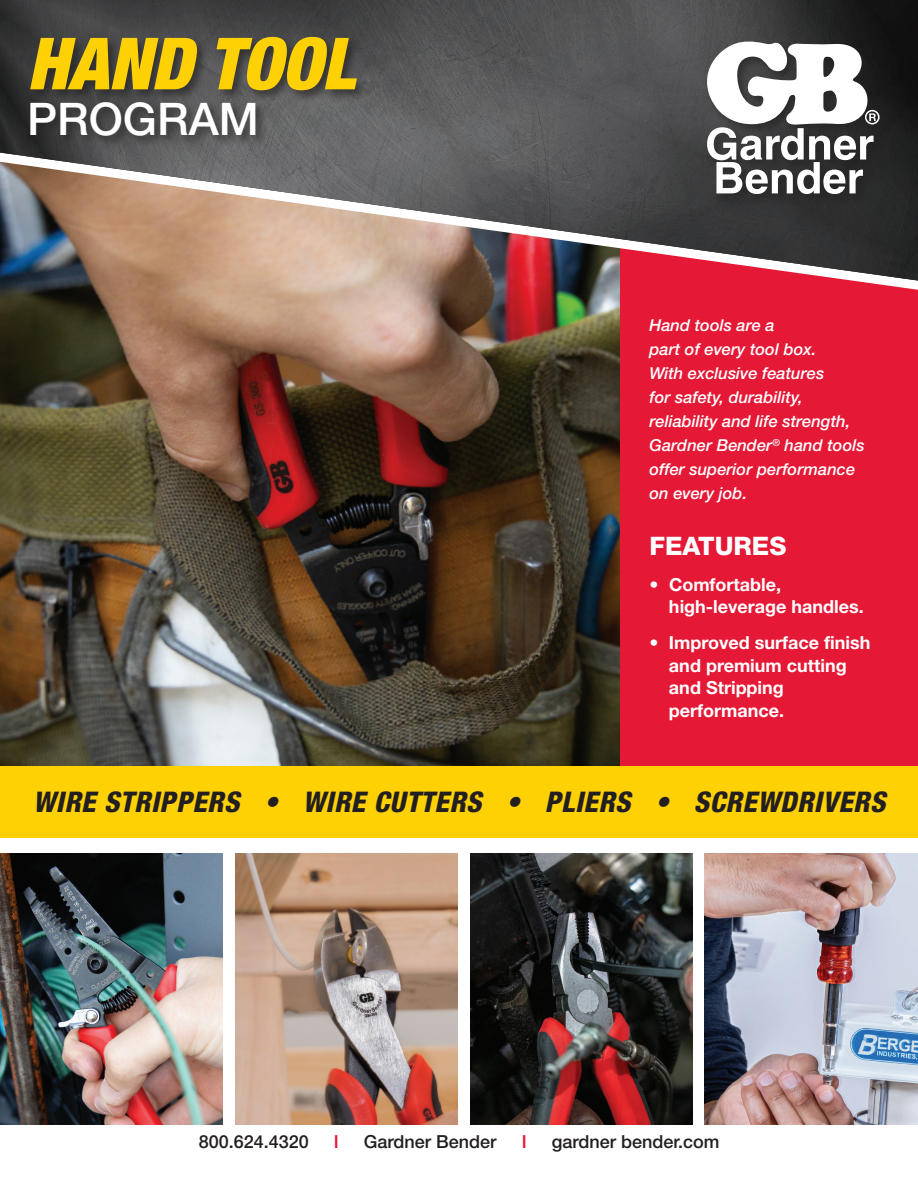
<style>
.page{position:relative;width:918px;height:1188px;background:#fff}
.page>*{position:absolute;margin:0;border:0;box-sizing:border-box;transform-origin:0 0}
.t1{font:italic 900 condensed 72px "Helvetica Neue LT Pro";color:#fed105}
.t2{font:500 45px "Helvetica Neue LT Pro";color:#fff}
.t3{font:italic 800 condensed 28.5px "Helvetica Neue LT Pro";letter-spacing:.02em;color:#231f20}
.t4{font:800 25.5px "Helvetica Neue LT Pro";color:#fff}
.t5{font:700 18px/22.5px "Helvetica Neue LT Pro";color:#fff}
.t6{font:500 18px "Helvetica Neue LT Pro";color:#231f20}
.t7{font:500 18px "Helvetica Neue LT Pro";color:#e51836}
.t8{font:italic 500 16.5px/24px "Helvetica Neue LT Pro";color:#fff}
</style>
<div class="page">
<img style="left:0;top:290px;width:621px;height:477px">
<div style="left:621px;top:0;width:297px;height:840px;background:#e51836"></div>
<svg style="left:0;top:281px;width:918px;height:9px"></svg>
<img style="left:0;top:0;width:918px;height:281px">
<div style="left:28px;top:34px;width:341px;height:69px;background:#231f20;opacity:.65"></div>
<div style="left:27px;top:99px;width:241px;height:49px;background:#231f20;opacity:.65"></div>
<div style="left:704px;top:39px;width:188px;height:167px;background:#231f20;opacity:.65"></div>
<div style="left:865px;top:110px;width:15px;height:15px;border:2px solid #fff;border-radius:50%"></div>
<svg style="left:702px;top:38px;width:174px;height:156px"></svg>
<div style="left:0;top:814px;width:918px;height:39px;background:#fff"></div>
<div style="left:0;top:767px;width:918px;height:71px;background:#fed105"></div>
<img style="left:1px;top:853px;width:222px;height:271px">
<img style="left:235px;top:853px;width:222px;height:271px">
<img style="left:470px;top:853px;width:222px;height:271px">
<img style="left:704px;top:853px;width:214px;height:271px">
<h1 class="t1" style="left:27px;top:21px;width:330px">HAND TOOL</h1>
<h2 class="t2" style="left:27px;top:92px;width:233px">PROGRAM</h2>
<p class="t8" style="left:650px;top:313px;width:217px">Hand tools are a<br>part of every tool box.<br>With exclusive features<br>for safety, durability, reliability and life strength,<br>Gardner Bender<sup>®</sup> hand tools offer superior performance on every job.</p>
<h3 class="t4" style="left:650px;top:531px;width:138px">FEATURES</h3>
<p class="t5" style="left:669px;top:573px;width:196px;text-indent:-19px">• Comfortable, high-leverage handles.</p>
<p class="t5" style="left:669px;top:631px;width:203px;text-indent:-19px">• Improved surface finish and premium cutting and Stripping performance.</p>
<h3 class="t3" style="left:33px;top:784px;width:854px">WIRE STRIPPERS • WIRE CUTTERS • PLIERS • SCREWDRIVERS</h3>
<p class="t6" style="left:199px;top:1131px;width:112px">800.624.4320</p>
<p class="t7" style="left:334px;top:1131px;width:7px">I</p>
<p class="t6" style="left:364px;top:1131px;width:134px">Gardner Bender</p>
<p class="t7" style="left:522px;top:1131px;width:7px">I</p>
<p class="t6" style="left:552px;top:1131px;width:169px">gardner bender.com</p>
</div>
